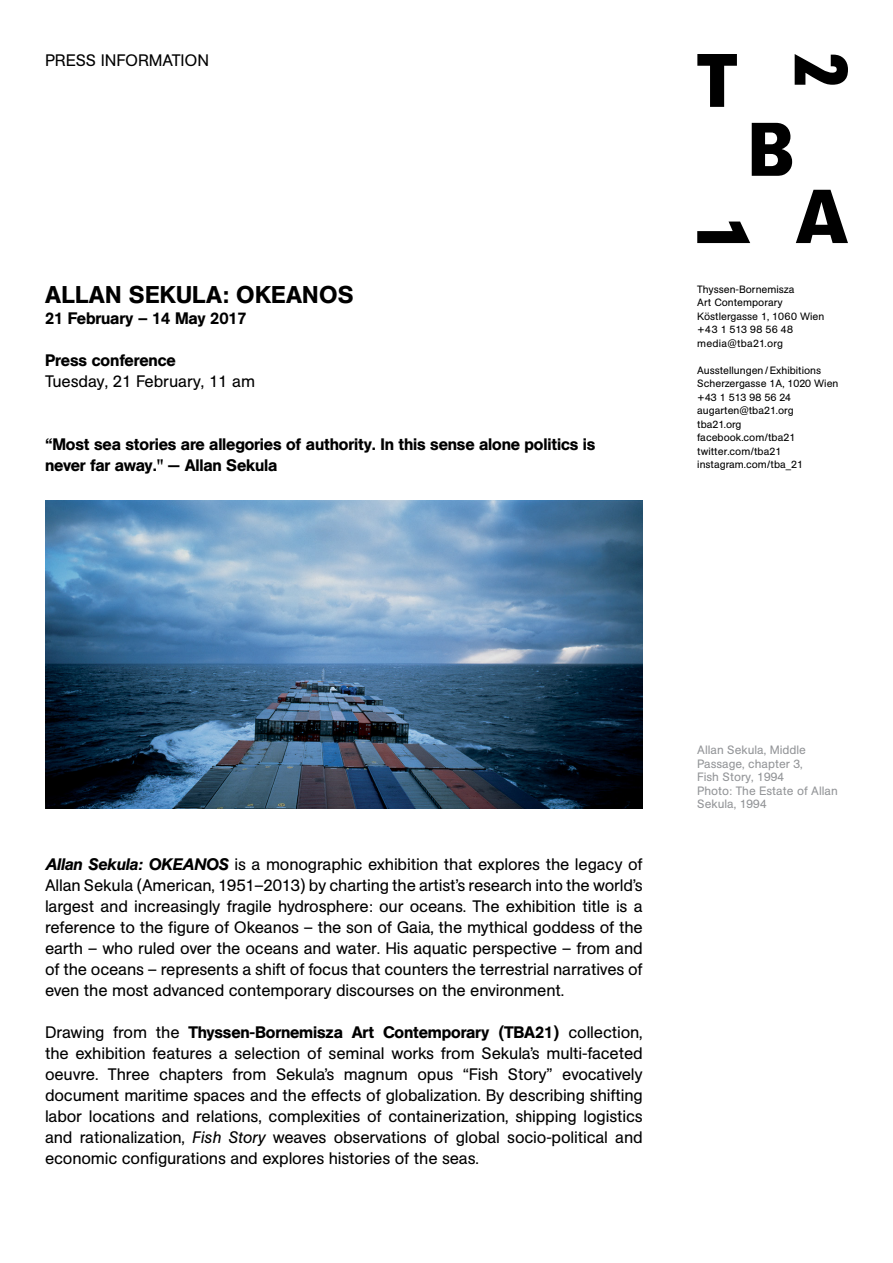
<style>
.page{position:relative;width:893px;height:1263px;background:#fff}
.page>*{position:absolute;margin:0;border:0;box-sizing:border-box;transform-origin:0 0}
.t1{font:500 24px "AG Book Pro";letter-spacing:.01em;color:#000}
.t2{font:16.5px/21px "AG Book Pro";letter-spacing:-.01em;color:#000;text-align:justify}
.t3{font:500 16.5px/21px "AG Book Pro";letter-spacing:-.01em;color:#000}
.t4{font:12px/13.5px "AG Book Pro";color:#939598}
.t5{font:10.5px/13.5px "AG Book Pro";color:#000}
.s1{font-weight:500;font-style:italic}
.s2{font-weight:500}
.s3{font-style:italic}
</style>
<div class="page">
<svg style="left:697px;top:54px;width:40px;height:53px"></svg>
<svg style="left:752px;top:123px;width:40px;height:53px"></svg>
<svg style="left:796px;top:190px;width:52px;height:53px"></svg>
<svg style="left:795px;top:54px;width:53px;height:31px"></svg>
<svg style="left:697px;top:222px;width:53px;height:21px"></svg>
<img style="left:45px;top:500px;width:598px;height:308px">
<p class="t2" style="left:45px;top:50px;width:166px">PRESS INFORMATION</p>
<h1 class="t1" style="left:45px;top:279px;width:310px">ALLAN SEKULA: OKEANOS</h1>
<p class="t3" style="left:45px;top:307px;width:203px">21 February – 14 May 2017</p>
<p class="t3" style="left:45px;top:349px;width:132px">Press conference</p>
<p class="t2" style="left:45px;top:370px;width:212px">Tuesday, 21 February, 11 am</p>
<p class="t3" style="left:45px;top:433px;width:552px">“Most sea stories are allegories of authority. In this sense alone politics is never far away." — Allan Sekula</p>
<p class="t5" style="left:697px;top:282px;width:129px">Thyssen-Bornemisza<br>Art Contemporary<br>Köstlergasse 1, 1060 Wien +43 1 513 98 56 48 media@tba21.org</p>
<p class="t5" style="left:697px;top:363px;width:143px">Ausstellungen/Exhibitions<br>Scherzergasse 1A, 1020 Wien +43 1 513 98 56 24 augarten@tba21.org tba21.org facebook.com/tba21 twitter.com/tba21 instagram.com/tba_21</p>
<p class="t2" style="left:45px;top:853px;width:599px"><span class="s1">Allan Sekula: OKEANOS</span> is a monographic exhibition that explores the legacy of Allan Sekula (American, 1951–2013) by charting the artist’s research into the world’s largest and increasingly fragile hydrosphere: our oceans. The exhibition title is a reference to the figure of Okeanos – the son of Gaia, the mythical goddess of the earth – who ruled over the oceans and water. His aquatic perspective – from and of the oceans – represents a shift of focus that counters the terrestrial narratives of even the most advanced contemporary discourses on the environment.</p>
<p class="t2" style="left:45px;top:1021px;width:599px">Drawing from the <span class="s2">Thyssen-Bornemisza Art Contemporary (TBA21)</span> collection, the exhibition features a selection of seminal works from Sekula’s multi-faceted oeuvre. Three chapters from Sekula’s magnum opus “Fish Story” evocatively document maritime spaces and the effects of globalization. By describing shifting labor locations and relations, complexities of containerization, shipping logistics and rationalization, <span class="s3">Fish Story</span> weaves observations of global socio-political and economic configurations and explores histories of the seas.</p>
<p class="t4" style="left:697px;top:743px;width:142px">Allan Sekula, Middle<br>Passage, chapter 3,<br>Fish Story, 1994<br>Photo: The Estate of Allan<br>Sekula, 1994</p>
</div>
